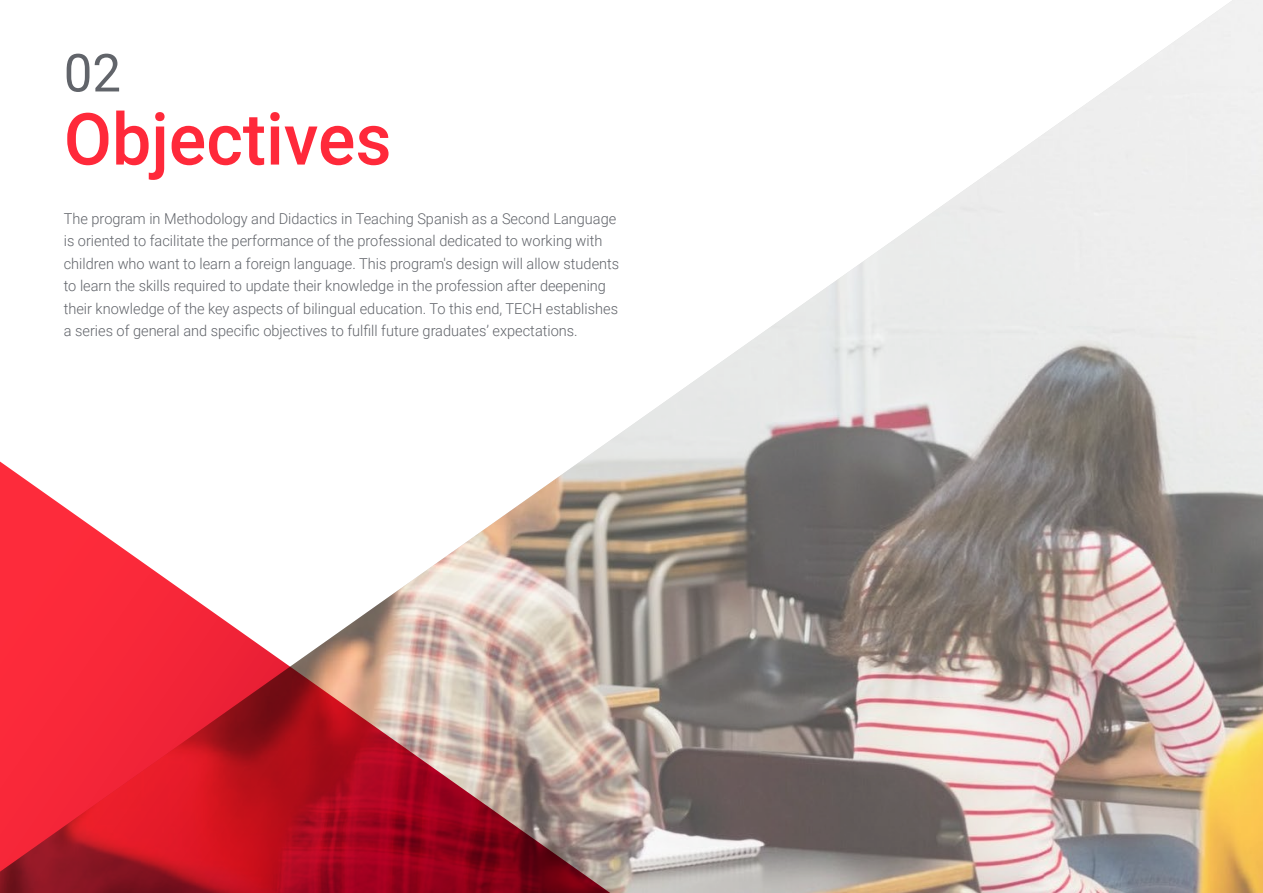
<style>
.page{position:relative;width:1263px;height:893px;background:#fff}
.page>*{position:absolute;margin:0;border:0;box-sizing:border-box;transform-origin:0 0}
.t1{font:500 72px "Roboto";color:#ff293a}
.t2{font:52.5px "Roboto";color:#61646a}
.t3{font:300 15px/22.5px "Roboto";color:#61646a}
</style>
<div class="page">
<img style="left:602px;top:0;width:661px;height:893px">
<svg style="left:0;top:446px;width:640px;height:447px"></svg>
<h2 class="t2" style="left:64px;top:36px;width:59px">02</h2>
<h1 class="t1" style="left:64px;top:89px;width:329px">Objectives</h1>
<p class="t3" style="left:64px;top:207px;width:557px">The program in Methodology and Didactics in Teaching Spanish as a Second Language is oriented to facilitate the performance of the professional dedicated to working with children who want to learn a foreign language. This program's design will allow students to learn the skills required to update their knowledge in the profession after deepening their knowledge of the key aspects of bilingual education. To this end, TECH establishes a series of general and specific objectives to fulfill future graduates’ expectations.</p>
</div>
